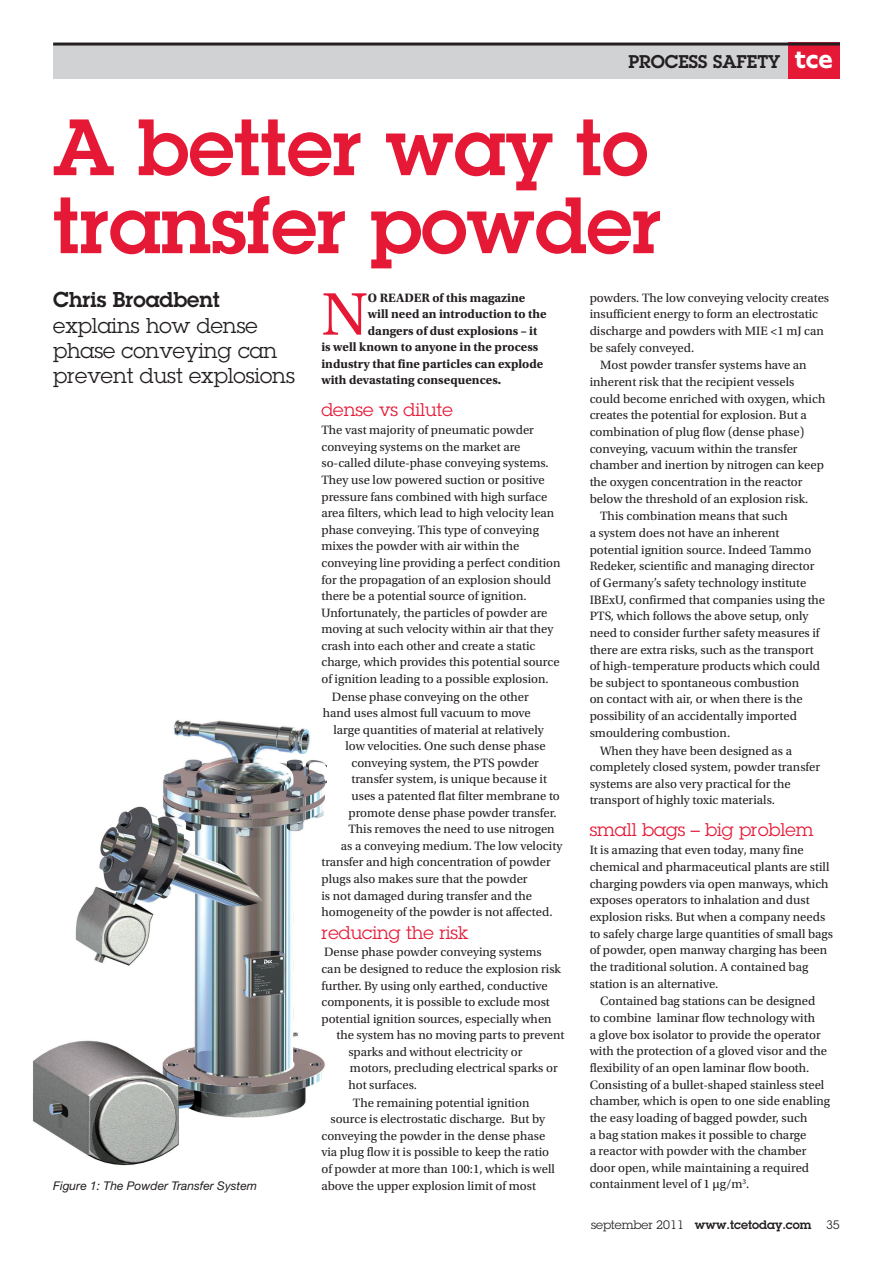
<style>
.page{position:relative;width:892px;height:1263px;background:#fff}
.page>*{position:absolute;margin:0;border:0;box-sizing:border-box;transform-origin:0 0}
.t1{font:600 78px/78px "Lubalin Graph Std";color:#e51836}
.t2{font:63.3px "Utopia Std";color:#e51836}
.t3{font:600 27px "Lubalin Graph Std";color:#231f20}
.t4{font:21px/25.2px "Lubalin Graph Std";color:#231f20}
.t5{font:600 21px "Lubalin Graph Std";color:#231f20}
.t6{font:18px "Lubalin Graph Std";color:#e51836}
.t7{font:600 18px "Lubalin Graph Std";color:#231f20}
.t8{font:12.75px/16.6px "Utopia Std";color:#231f20}
.t9{font:700 12.75px "Utopia Std";color:#231f20}
.t10{font:600 12px "Lubalin Graph Std";color:#231f20}
.t11{font:italic 12px "Helvetica Neue LT Std";color:#231f20}
.s1{font-family:"NJ Bold Normal";font-weight:400;color:#fff}
.s2{font-weight:400}
</style>
<div class="page">
<div style="left:53px;top:45px;width:787px;height:34px;background:#d1d2d4"></div>
<div style="left:789px;top:43px;width:51px;height:36px;background:#e51836"></div>
<hr style="left:53px;top:43px;width:787px;height:3px;background:#231f20">
<img style="left:32px;top:720px;width:295px;height:446px">
<h3 class="t3" style="left:642px;top:39px;width:193px">CAREERS <span class="s1">tce</span></h3>
<h3 class="t7" style="left:628px;top:50px;width:153px">PROCESS SAFETY</h3>
<h1 class="t1" style="left:53px;top:107px;width:610px">A better way to transfer powder</h1>
<h2 class="t2" style="left:321px;top:280px;width:48px">N</h2>
<p class="t9" style="left:368px;top:290px;width:159px">O READER of this magazine</p>
<h3 class="t5" style="left:53px;top:286px;width:168px">Chris Broadbent</h3>
<h3 class="t4" style="left:53px;top:312px;width:243px">explains how dense phase conveying can prevent dust explosions</h3>
<p class="t8" style="left:590px;top:289px;width:241px">powders. The low conveying velocity creates</p>
<p class="t8" style="left:590px;top:306px;width:230px">insufficient energy to form an electrostatic</p>
<p class="t8" style="left:590px;top:323px;width:236px">discharge and powders with MIE &lt;1 mJ can</p>
<p class="t8" style="left:590px;top:339px;width:106px">be safely conveyed.</p>
<p class="t8" style="left:600px;top:357px;width:208px">Most powder transfer systems have an</p>
<p class="t8" style="left:590px;top:374px;width:206px">inherent risk that the recipient vessels</p>
<p class="t8" style="left:590px;top:390px;width:237px">could become enriched with oxygen, which</p>
<p class="t8" style="left:590px;top:407px;width:219px">creates the potential for explosion. But a</p>
<p class="t8" style="left:590px;top:424px;width:216px">combination of plug flow (dense phase)</p>
<p class="t8" style="left:590px;top:440px;width:209px">conveying, vacuum within the transfer</p>
<p class="t8" style="left:590px;top:457px;width:236px">chamber and inertion by nitrogen can keep</p>
<p class="t8" style="left:590px;top:474px;width:214px">the oxygen concentration in the reactor</p>
<p class="t8" style="left:590px;top:490px;width:220px">below the threshold of an explosion risk.</p>
<p class="t8" style="left:600px;top:508px;width:189px">This combination means that such</p>
<p class="t8" style="left:590px;top:525px;width:191px">a system does not have an inherent</p>
<p class="t8" style="left:590px;top:541px;width:223px">potential ignition source. Indeed Tammo</p>
<p class="t8" style="left:590px;top:558px;width:226px">Redeker, scientific and managing director</p>
<p class="t8" style="left:590px;top:575px;width:218px">of Germany’s safety technology institute</p>
<p class="t8" style="left:590px;top:591px;width:237px">IBExU, confirmed that companies using the</p>
<p class="t8" style="left:590px;top:608px;width:220px">PTS, which follows the above setup, only</p>
<p class="t8" style="left:590px;top:625px;width:231px">need to consider further safety measures if</p>
<p class="t8" style="left:590px;top:641px;width:226px">there are extra risks, such as the transport</p>
<p class="t8" style="left:590px;top:658px;width:232px">of high-temperature products which could</p>
<p class="t8" style="left:590px;top:675px;width:211px">be subject to spontaneous combustion</p>
<p class="t8" style="left:590px;top:691px;width:215px">on contact with air, or when there is the</p>
<p class="t8" style="left:590px;top:708px;width:209px">possibility of an accidentally imported</p>
<p class="t8" style="left:590px;top:724px;width:142px">smouldering combustion.</p>
<p class="t8" style="left:600px;top:742px;width:193px">When they have been designed as a</p>
<p class="t8" style="left:590px;top:759px;width:232px">completely closed system, powder transfer</p>
<p class="t8" style="left:590px;top:775px;width:203px">systems are also very practical for the</p>
<p class="t8" style="left:590px;top:792px;width:187px">transport of highly toxic materials.</p>
<h3 class="t6" style="left:590px;top:818px;width:225px">small bags – big problem</h3>
<p class="t8" style="left:590px;top:842px;width:245px">It is amazing that even today, many fine chemical and pharmaceutical plants are still charging powders via open manways, which exposes operators to inhalation and dust explosion risks. But when a company needs to safely charge large quantities of small bags of powder, open manway charging has been the traditional solution. A contained bag station is an alternative.</p>
<p class="t8" style="left:590px;top:993px;width:242px;text-indent:11px">Contained bag stations can be designed<br>to combine laminar flow technology with<br>a glove box isolator to provide the operator with the protection of a gloved visor and the flexibility of an open laminar flow booth.<br>Consisting of a bullet-shaped stainless steel chamber, which is open to one side enabling the easy loading of bagged powder, such<br>a bag station makes it possible to charge<br>a reactor with powder with the chamber door open, while maintaining a required containment level of 1 µg/m<sup>3</sup>.</p>
<p class="t9" style="left:368px;top:307px;width:180px">will need an introduction to the</p>
<p class="t9" style="left:368px;top:323px;width:171px">dangers of dust explosions – it</p>
<p class="t9" style="left:321px;top:340px;width:218px">is well known to anyone in the process</p>
<p class="t9" style="left:321px;top:356px;width:223px">industry that fine particles can explode</p>
<p class="t9" style="left:321px;top:373px;width:181px">with devastating consequences.</p>
<h3 class="t6" style="left:321px;top:398px;width:133px">dense vs dilute</h3>
<p class="t8" style="left:321px;top:422px;width:214px">The vast majority of pneumatic powder</p>
<p class="t8" style="left:321px;top:439px;width:201px">conveying systems on the market are</p>
<p class="t8" style="left:321px;top:455px;width:229px">so-called dilute-phase conveying systems.</p>
<p class="t8" style="left:321px;top:472px;width:225px">They use low powered suction or positive</p>
<p class="t8" style="left:321px;top:488px;width:227px">pressure fans combined with high surface</p>
<p class="t8" style="left:321px;top:505px;width:234px">area filters, which lead to high velocity lean</p>
<p class="t8" style="left:321px;top:521px;width:219px">phase conveying. This type of conveying</p>
<p class="t8" style="left:321px;top:538px;width:200px">mixes the powder with air within the</p>
<p class="t8" style="left:321px;top:555px;width:241px">conveying line providing a perfect condition</p>
<p class="t8" style="left:321px;top:571px;width:231px">for the propagation of an explosion should</p>
<p class="t8" style="left:321px;top:588px;width:207px">there be a potential source of ignition.</p>
<p class="t8" style="left:321px;top:604px;width:227px">Unfortunately, the particles of powder are</p>
<p class="t8" style="left:321px;top:621px;width:234px">moving at such velocity within air that they</p>
<p class="t8" style="left:321px;top:638px;width:215px">crash into each other and create a static</p>
<p class="t8" style="left:321px;top:654px;width:240px">charge, which provides this potential source</p>
<p class="t8" style="left:321px;top:671px;width:229px">of ignition leading to a possible explosion.</p>
<p class="t8" style="left:332px;top:688px;width:198px">Dense phase conveying on the other</p>
<p class="t8" style="left:323px;top:705px;width:209px">hand uses almost full vacuum to move</p>
<p class="t8" style="left:333px;top:721px;width:212px">large quantities of material at relatively</p>
<p class="t8" style="left:345px;top:738px;width:202px">low velocities. One such dense phase</p>
<p class="t8" style="left:351px;top:755px;width:189px">conveying system, the PTS powder</p>
<p class="t8" style="left:351px;top:771px;width:197px">transfer system, is unique because it</p>
<p class="t8" style="left:351px;top:788px;width:210px">uses a patented flat filter membrane to</p>
<p class="t8" style="left:348px;top:804px;width:210px">promote dense phase powder transfer.</p>
<p class="t8" style="left:348px;top:821px;width:208px">This removes the need to use nitrogen</p>
<p class="t8" style="left:341px;top:837px;width:223px">as a conveying medium. The low velocity</p>
<p class="t8" style="left:321px;top:854px;width:231px">transfer and high concentration of powder</p>
<p class="t8" style="left:321px;top:871px;width:208px">plugs also makes sure that the powder</p>
<p class="t8" style="left:321px;top:887px;width:212px">is not damaged during transfer and the</p>
<p class="t8" style="left:321px;top:904px;width:233px">homogeneity of the powder is not affected.</p>
<h3 class="t6" style="left:321px;top:921px;width:149px">reducing the risk</h3>
<p class="t8" style="left:324px;top:944px;width:219px">Dense phase powder conveying systems</p>
<p class="t8" style="left:321px;top:961px;width:241px">can be designed to reduce the explosion risk</p>
<p class="t8" style="left:321px;top:977px;width:228px">further. By using only earthed, conductive</p>
<p class="t8" style="left:321px;top:994px;width:230px">components, it is possible to exclude most</p>
<p class="t8" style="left:321px;top:1010px;width:232px">potential ignition sources, especially when</p>
<p class="t8" style="left:336px;top:1027px;width:229px">the system has no moving parts to prevent</p>
<p class="t8" style="left:348px;top:1044px;width:175px">sparks and without electricity or</p>
<p class="t8" style="left:350px;top:1060px;width:209px">motors, precluding electrical sparks or</p>
<p class="t8" style="left:348px;top:1077px;width:70px">hot surfaces.</p>
<p class="t8" style="left:353px;top:1094px;width:178px">The remaining potential ignition</p>
<p class="t8" style="left:330px;top:1111px;width:216px">source is electrostatic discharge. But by</p>
<p class="t8" style="left:321px;top:1127px;width:225px">conveying the powder in the dense phase</p>
<p class="t8" style="left:321px;top:1144px;width:229px">via plug flow it is possible to keep the ratio</p>
<p class="t8" style="left:321px;top:1161px;width:235px">of powder at more than 100:1, which is well</p>
<p class="t8" style="left:321px;top:1177px;width:216px">above the upper explosion limit of most</p>
<p class="t11" style="left:53px;top:1179px;width:205px">Figure 1: The Powder Transfer System</p>
<p class="t10" style="left:591px;top:1217px;width:250px"><span class="s2">september 2011</span> www.tcetoday.com <span class="s2">35</span></p>
</div>
